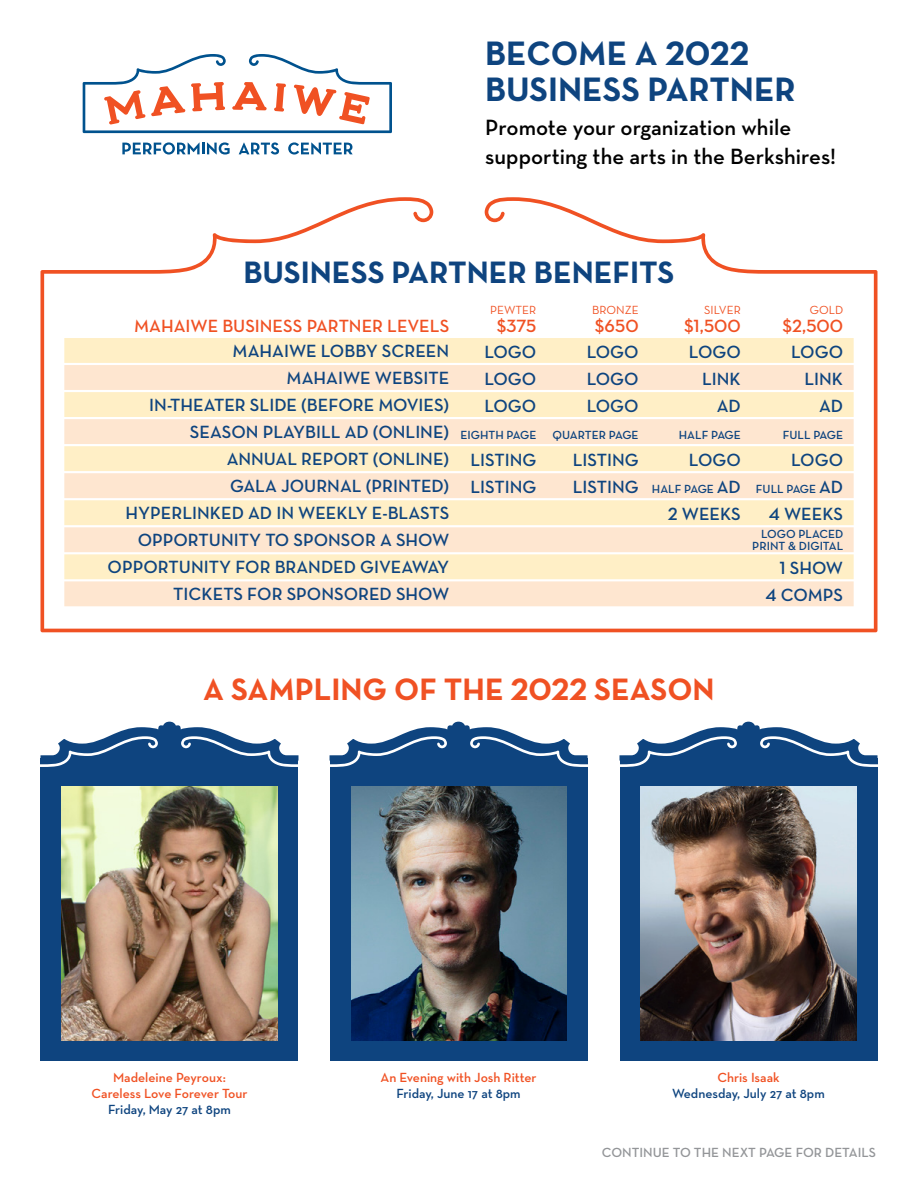
<style>
.page{position:relative;width:918px;height:1188px;background:#fff}
.page>*{position:absolute;margin:0;border:0;box-sizing:border-box;transform-origin:0 0}
.t1{font:34.5px/36px "Neutra Text Bold Alt";color:#0e447f}
.t2{font:31.5px "Neutra Text Bold Alt";color:#f05123}
.t3{font:31.5px "Neutra Text Bold Alt";color:#0e447f}
.t4{font:600 22.5px/28.5px "Neutra Text";color:#000}
.t5{font:18px/27px "Neutra Text Demi Alt";color:#0e447f;text-align:right}
.t6{font:18px "Neutra Text Demi Alt";color:#f05123}
.t7{font:600 13.5px/16.2px "Neutra Text";color:#f05123;text-align:center}
.t8{font:600 13.5px "Neutra Text";color:#0e447f}
.t9{font:13.5px "Neutra Text Demi Alt";color:#939598}
.t10{font:12px/12px "Neutra Text Demi Alt";color:#0e447f;text-align:right}
.t11{font:12px "Neutra Text Book Alt";color:#f05123}
.s1{font-size:18px}
</style>
<div class="page">
<svg style="left:40px;top:197px;width:837px;height:435px"></svg>
<svg style="left:122px;top:142px;width:108px;height:13px"></svg>
<svg style="left:239px;top:142px;width:40px;height:13px"></svg>
<svg style="left:288px;top:142px;width:65px;height:13px"></svg>
<svg style="left:83px;top:54px;width:309px;height:79px"></svg>
<div style="left:40px;top:759px;width:258px;height:302px;background:#0e447f"></div>
<div style="left:330px;top:759px;width:258px;height:302px;background:#0e447f"></div>
<div style="left:620px;top:759px;width:258px;height:302px;background:#0e447f"></div>
<img style="left:61px;top:786px;width:216px;height:254px">
<img style="left:351px;top:786px;width:216px;height:254px">
<img style="left:641px;top:786px;width:216px;height:254px">
<svg style="left:40px;top:722px;width:838px;height:45px"></svg>
<h1 class="t1" style="left:485px;top:35px;width:312px">BECOME A 2022<br>BUSINESS PARTNER</h1>
<p class="t4" style="left:485px;top:113px;width:352px">Promote your organization while supporting the arts in the Berkshires!</p>
<h2 class="t3" style="left:243px;top:253px;width:433px">BUSINESS PARTNER BENEFITS</h2>
<p class="t6" style="left:134px;top:315px;width:317px">MAHAIWE BUSINESS PARTNER LEVELS</p>
<p class="t5" style="left:108px;top:338px;width:343px">MAHAIWE LOBBY SCREEN<br>MAHAIWE WEBSITE<br>IN-THEATER SLIDE (BEFORE MOVIES)<br>SEASON PLAYBILL AD (ONLINE)<br>ANNUAL REPORT (ONLINE)<br>GALA JOURNAL (PRINTED)<br>HYPERLINKED AD IN WEEKLY E-BLASTS<br>OPPORTUNITY TO SPONSOR A SHOW<br>OPPORTUNITY FOR BRANDED GIVEAWAY<br>TICKETS FOR SPONSORED SHOW</p>
<p class="t11" style="left:490px;top:303px;width:48px">PEWTER</p>
<p class="t6" style="left:497px;top:315px;width:41px">$375</p>
<p class="t5" style="left:484px;top:338px;width:53px;text-align:justify">LOGO LOGO LOGO</p>
<p class="t10" style="left:461px;top:428px;width:77px">EIGHTH PAGE</p>
<p class="t5" style="left:471px;top:446px;width:67px;text-align:left">LISTING<br>LISTING</p>
<p class="t11" style="left:592px;top:303px;width:48px">BRONZE</p>
<p class="t6" style="left:595px;top:315px;width:45px">$650</p>
<p class="t5" style="left:587px;top:338px;width:53px;text-align:justify">LOGO LOGO LOGO</p>
<p class="t10" style="left:553px;top:428px;width:88px">QUARTER PAGE</p>
<p class="t5" style="left:573px;top:446px;width:67px;text-align:left">LISTING<br>LISTING</p>
<p class="t11" style="left:704px;top:303px;width:38px">SILVER</p>
<p class="t6" style="left:684px;top:315px;width:58px">$1,500</p>
<p class="t5" style="left:689px;top:338px;width:53px">LOGO<br>LINK<br>AD</p>
<p class="t10" style="left:679px;top:428px;width:64px">HALF PAGE</p>
<p class="t5" style="left:689px;top:446px;width:53px">LOGO</p>
<p class="t10" style="left:652px;top:482px;width:90px">HALF PAGE <span class="s1">AD</span></p>
<p class="t5" style="left:668px;top:500px;width:75px">2 WEEKS</p>
<p class="t11" style="left:810px;top:303px;width:35px">GOLD</p>
<p class="t6" style="left:783px;top:315px;width:62px">$2,500</p>
<p class="t5" style="left:791px;top:338px;width:53px">LOGO<br>LINK<br>AD</p>
<p class="t10" style="left:783px;top:428px;width:62px">FULL PAGE</p>
<p class="t5" style="left:791px;top:446px;width:53px">LOGO</p>
<p class="t10" style="left:756px;top:482px;width:89px">FULL PAGE <span class="s1">AD</span></p>
<p class="t5" style="left:769px;top:500px;width:76px">4 WEEKS</p>
<p class="t10" style="left:752px;top:528px;width:92px">LOGO PLACED<br>PRINT &amp; DIGITAL</p>
<p class="t5" style="left:766px;top:554px;width:79px">1 SHOW<br>4 COMPS</p>
<h2 class="t2" style="left:203px;top:670px;width:513px">A SAMPLING OF THE 2022 SEASON</h2>
<p class="t7" style="left:91px;top:1069px;width:158px">Madeleine Peyroux:<br>Careless Love Forever Tour</p>
<p class="t8" style="left:108px;top:1101px;width:124px">Friday, May 27 at 8pm</p>
<p class="t7" style="left:380px;top:1069px;width:158px">An Evening with Josh Ritter</p>
<p class="t8" style="left:396px;top:1085px;width:126px">Friday, June 17 at 8pm</p>
<p class="t7" style="left:717px;top:1069px;width:64px">Chris Isaak</p>
<p class="t8" style="left:672px;top:1085px;width:154px">Wednesday, July 27 at 8pm</p>
<p class="t9" style="left:602px;top:1144px;width:276px">CONTINUE TO THE NEXT PAGE FOR DETAILS</p>
</div>
